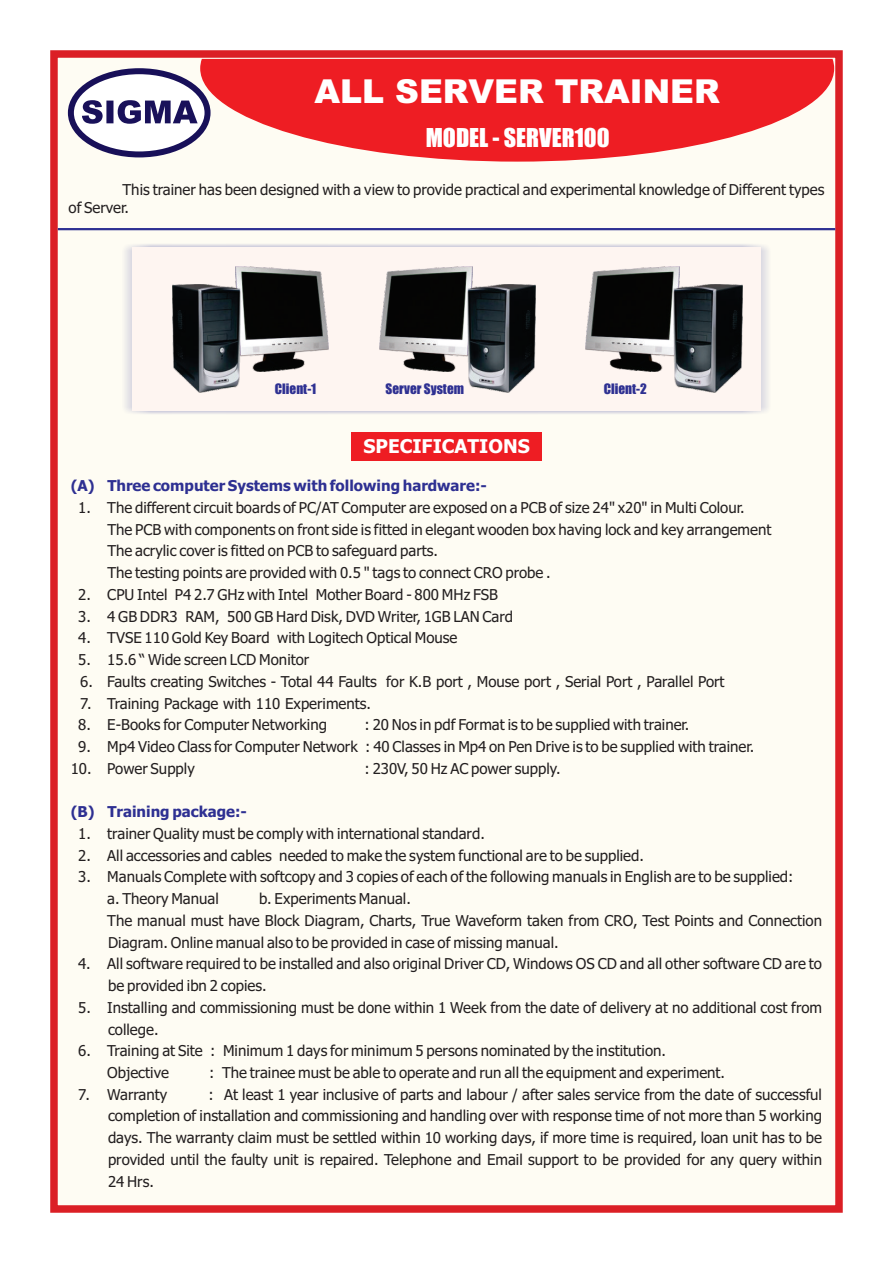
<style>
.page{position:relative;width:893px;height:1263px;background:#fff}
.page>*{position:absolute;margin:0;border:0;box-sizing:border-box;transform-origin:0 0}
.t1{font:900 33px "Arial";color:#fff}
.t2{font:24px "Impact";color:#fff}
.t3{font:21.45px "Impact";color:#fff}
.t4{font:700 19.05px "Tahoma";color:#fff}
.t5{font:15px/21.8px "Tahoma";color:#231f20}
.t6{font:700 15px "Tahoma";color:#2e3092}
.t7{font:13.35px "Impact";color:#2e3092}
</style>
<div class="page">
<div style="left:54px;top:54px;width:785px;height:1155px;background:#fefcf3"></div>
<div style="left:50px;top:50px;width:793px;height:1163px;border:8px solid #db1f25"></div>
<div style="left:351px;top:432px;width:191px;height:28px;background:#ee1d23"></div>
<svg style="left:68px;top:68px;width:143px;height:89px;fill:#fff"></svg>
<svg style="left:82px;top:100px;width:116px;height:24px"></svg>
<hr style="left:58px;top:228px;width:777px;height:2px;background:#2e3092">
<svg style="left:200px;top:59px;width:634px;height:103px;fill:#ee1d23"></svg>
<div style="left:132px;top:247px;width:629px;height:164px;background:#fef5f1"></div>
<img style="left:379px;top:266px;width:93px;height:105px">
<img style="left:467px;top:284px;width:69px;height:108px">
<img style="left:235px;top:266px;width:94px;height:105px">
<img style="left:172px;top:284px;width:69px;height:108px">
<img style="left:586px;top:266px;width:93px;height:105px">
<img style="left:674px;top:284px;width:68px;height:108px">
<h1 class="t1" style="left:315px;top:79px;width:407px">ALL SERVER TRAINER</h1>
<h2 class="t2" style="left:426px;top:128px;width:185px">MODEL - SERVER100</h2>
<h3 class="t3" style="left:446px;top:128px;width:152px">MODEL - COMP100</h3>
<p class="t5" style="left:69px;top:182px;width:757px;line-height:18.1px;text-indent:54px">This trainer has been designed with a view to provide practical and experimental knowledge of Different types of Server.</p>
<p class="t7" style="left:275px;top:384px;width:43px">Client-1</p>
<p class="t7" style="left:386px;top:384px;width:80px">Server System</p>
<p class="t7" style="left:604px;top:384px;width:45px">Client-2</p>
<p class="t4" style="left:363px;top:439px;width:168px">SPECIFICATIONS</p>
<p class="t6" style="left:71px;top:480px;width:418px">(A) Three computer Systems with following hardware:-</p>
<p class="t5" style="left:78px;top:498px;width:14px">1.</p>
<p class="t5" style="left:107px;top:498px;width:639px">The different circuit boards of PC/AT Computer are exposed on a PCB of size 24" x20" in Multi Colour.</p>
<p class="t5" style="left:107px;top:520px;width:666px">The PCB with components on front side is fitted in elegant wooden box having lock and key arrangement<br>The acrylic cover is fitted on PCB to safeguard parts.<br>The testing points are provided with 0.5 " tags to connect CRO probe .</p>
<p class="t5" style="left:78px;top:585px;width:421px">2. CPU Intel P4 2.7 GHz with Intel Mother Board - 800 MHz FSB</p>
<p class="t5" style="left:78px;top:607px;width:436px">3. 4 GB DDR3 RAM, 500 GB Hard Disk, DVD Writer, 1GB LAN Card</p>
<p class="t5" style="left:78px;top:628px;width:381px">4. TVSE 110 Gold Key Board with Logitech Optical Mouse</p>
<p class="t5" style="left:78px;top:650px;width:233px">5. 15.6 “ Wide screen LCD Monitor</p>
<p class="t5" style="left:80px;top:672px;width:646px">6. Faults creating Switches - Total 44 Faults for K.B port , Mouse port , Serial Port , Parallel Port</p>
<p class="t5" style="left:80px;top:693px;width:292px">7. Training Package with 110 Experiments.</p>
<p class="t5" style="left:78px;top:715px;width:250px">8. E-Books for Computer Networking</p>
<p class="t5" style="left:365px;top:715px;width:326px">: 20 Nos in pdf Format is to be supplied with trainer.</p>
<p class="t5" style="left:78px;top:737px;width:678px">9. Mp4 Video Class for Computer Network : 40 Classes in Mp4 on Pen Drive is to be supplied with trainer.</p>
<p class="t5" style="left:71px;top:759px;width:126px">10. Power Supply</p>
<p class="t5" style="left:365px;top:759px;width:198px">: 230V, 50 Hz AC power supply.</p>
<p class="t6" style="left:71px;top:806px;width:178px">(B) Training package:-</p>
<p class="t5" style="left:78px;top:824px;width:408px">1. trainer Quality must be comply with international standard.</p>
<p class="t5" style="left:78px;top:846px;width:567px">2. All accessories and cables needed to make the system functional are to be supplied.</p>
<p class="t5" style="left:107px;top:867px;width:688px;text-indent:-29px">3. Manuals Complete with softcopy and 3 copies of each of the following manuals in English are to be supplied: a. Theory Manual</p>
<p class="t5" style="left:107px;top:889px;width:716px;text-indent:152px">b. Experiments Manual.<br>The manual must have Block Diagram, Charts, True Waveform taken from CRO, Test Points and Connection<br>Diagram. Online manual also to be provided in case of missing manual.</p>
<p class="t5" style="left:108px;top:954px;width:715px;text-indent:-30px">4. All software required to be installed and also original Driver CD, Windows OS CD and all other software CD are to be provided ibn 2 copies.</p>
<p class="t5" style="left:108px;top:998px;width:716px;text-indent:-30px">5. Installing and commissioning must be done within 1 Week from the date of delivery at no additional cost from college.</p>
<p class="t5" style="left:107px;top:1041px;width:560px;text-indent:-29px">6. Training at Site : Minimum 1 days for minimum 5 persons nominated by the institution.<br>Objective</p>
<p class="t5" style="left:209px;top:1063px;width:517px">: The trainee must be able to operate and run all the equipment and experiment.</p>
<p class="t5" style="left:108px;top:1085px;width:715px;text-align:justify;text-indent:100px">: At least 1 year inclusive of parts and labour / after sales service from the date of successful completion of installation and commissioning and handling over with response time of not more than 5 working days. The warranty claim must be settled within 10 working days, if more time is required, loan unit has to be provided until the faulty unit is repaired. Telephone and Email support to be provided for any query within 24 Hrs.</p>
<p class="t5" style="left:78px;top:1085px;width:90px">7. Warranty</p>
</div>
